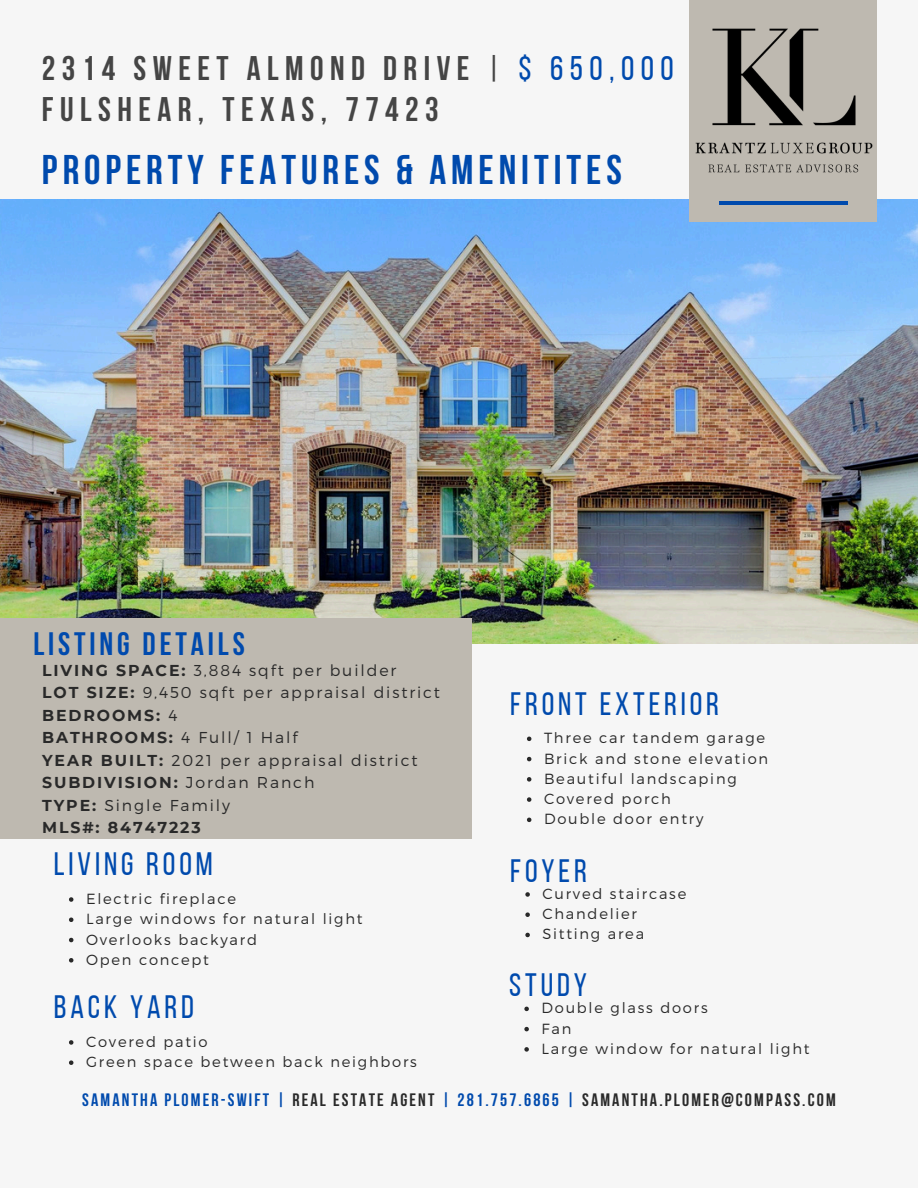
<style>
.page{position:relative;width:918px;height:1188px;background:#f6f6f6}
.page>*{position:absolute;margin:0;border:0;box-sizing:border-box;transform-origin:0 0}
.t1{font:700 41.4px "Bebas Neue";letter-spacing:.12em;color:#004aad}
.t2{font:700 34.05px/40.5px "Bebas Neue";letter-spacing:.19em;color:#454545}
.t3{font:32.4px "Bebas Neue";letter-spacing:.12em;color:#004aad}
.t4{font:700 32.4px "Bebas Neue";letter-spacing:.12em;color:#004aad}
.t5{font:700 18px "Bebas Neue";letter-spacing:.12em;color:#292929}
.t6{font:300 15.75px "Montserrat";letter-spacing:.12em;color:#292929}
.t7{font:700 15.75px "Montserrat";letter-spacing:.12em;color:#292929}
.t8{font:300 14.7px "Montserrat";letter-spacing:.12em;color:#292929}
.s1{font-weight:400}
.s2{font-weight:400;color:#004aad}
.s3{font-weight:700}
.s4{font-weight:300}
.s5{color:#004aad}
</style>
<div class="page">
<img style="left:0;top:200px;width:918px;height:443px">
<div style="left:689px;top:0;width:188px;height:222px;background:#beb9b0"></div>
<div style="left:0;top:619px;width:472px;height:220px;background:#beb9b0"></div>
<hr style="left:719px;top:202px;width:128px;height:3px;background:#004aad">
<img style="left:695px;top:28px;width:178px;height:145px">
<svg style="left:527px;top:737px;width:4px;height:4px"></svg>
<svg style="left:527px;top:757px;width:4px;height:4px"></svg>
<svg style="left:527px;top:777px;width:4px;height:5px"></svg>
<svg style="left:527px;top:797px;width:4px;height:5px"></svg>
<svg style="left:527px;top:818px;width:4px;height:4px"></svg>
<svg style="left:525px;top:892px;width:5px;height:5px"></svg>
<svg style="left:525px;top:912px;width:5px;height:5px"></svg>
<svg style="left:525px;top:933px;width:5px;height:4px"></svg>
<svg style="left:69px;top:897px;width:4px;height:5px"></svg>
<svg style="left:69px;top:918px;width:4px;height:4px"></svg>
<svg style="left:69px;top:938px;width:4px;height:4px"></svg>
<svg style="left:69px;top:958px;width:4px;height:5px"></svg>
<svg style="left:69px;top:1040px;width:4px;height:5px"></svg>
<svg style="left:69px;top:1060px;width:4px;height:5px"></svg>
<svg style="left:524px;top:1007px;width:5px;height:4px"></svg>
<svg style="left:524px;top:1027px;width:5px;height:4px"></svg>
<svg style="left:524px;top:1047px;width:5px;height:5px"></svg>
<h3 class="t2" style="left:42px;top:52px;width:633px">2314 SWEET ALMOND DRIVE <span class="s1">|</span> <span class="s2">$ 650,000<br></span>FULSHEAR, TEXAS, 77423</h3>
<h4 class="t1" style="left:42px;top:153px;width:581px">PROPERTY FEATURES &amp; AMENITITES</h4>
<h1 class="t4" style="left:33px;top:630px;width:213px">LISTING DETAILS</h1>
<p class="t6" style="left:42px;top:660px;width:356px"><span class="s3">LIVING SPACE:</span> 3,884 sqft per builder</p>
<p class="t6" style="left:42px;top:683px;width:400px"><span class="s3">LOT SIZE:</span> 9,450 sqft per appraisal district</p>
<p class="t7" style="left:42px;top:706px;width:137px">BEDROOMS: <span class="s4">4</span></p>
<p class="t6" style="left:42px;top:728px;width:257px"><span class="s3">BATHROOMS:</span> 4 Full/ 1 Half</p>
<p class="t6" style="left:42px;top:750px;width:377px"><span class="s3">YEAR BUILT:</span> 2021 per appraisal district</p>
<p class="t7" style="left:42px;top:773px;width:274px">SUBDIVISION: <span class="s4">Jordan Ranch</span></p>
<p class="t6" style="left:42px;top:795px;width:189px"><span class="s3">TYPE:</span> Single Family</p>
<p class="t7" style="left:42px;top:818px;width:160px">MLS#: 84747223</p>
<h4 class="t3" style="left:54px;top:851px;width:160px">LIVING ROOM</h4>
<p class="t8" style="left:86px;top:889px;width:151px">Electric fireplace</p>
<p class="t8" style="left:86px;top:909px;width:278px">Large windows for natural light</p>
<h4 class="t8" style="left:86px;top:930px;width:172px">Overlooks backyard</h4>
<p class="t8" style="left:86px;top:950px;width:124px">Open concept</p>
<p class="t3" style="left:54px;top:994px;width:142px">BACK YARD</p>
<p class="t8" style="left:86px;top:1032px;width:123px">Covered patio</p>
<h4 class="t8" style="left:86px;top:1052px;width:332px">Green space between back neighbors</h4>
<h4 class="t3" style="left:510px;top:690px;width:210px">FRONT EXTERIOR</h4>
<p class="t8" style="left:544px;top:729px;width:223px">Three car tandem garage</p>
<p class="t8" style="left:544px;top:749px;width:226px">Brick and stone elevation</p>
<p class="t8" style="left:544px;top:769px;width:194px">Beautiful landscaping</p>
<p class="t8" style="left:544px;top:789px;width:128px">Covered porch</p>
<p class="t8" style="left:544px;top:810px;width:161px">Double door entry</p>
<p class="t3" style="left:510px;top:857px;width:78px">FOYER</p>
<p class="t8" style="left:542px;top:884px;width:145px">Curved staircase</p>
<p class="t8" style="left:542px;top:904px;width:96px">Chandelier</p>
<p class="t8" style="left:542px;top:925px;width:103px">Sitting area</p>
<p class="t3" style="left:509px;top:972px;width:79px">STUDY</p>
<p class="t8" style="left:541px;top:999px;width:168px">Double glass doors</p>
<p class="t8" style="left:541px;top:1019px;width:31px">Fan</p>
<h5 class="t8" style="left:541px;top:1039px;width:270px">Large window for natural light</h5>
<p class="t5" style="left:82px;top:1093px;width:755px"><span class="s5">SAMANTHA PLOMER-SWIFT |</span> REAL ESTATE AGENT <span class="s5">| 281.757.6865 |</span> SAMANTHA.PLOMER@COMPASS.COM</p>
</div>
